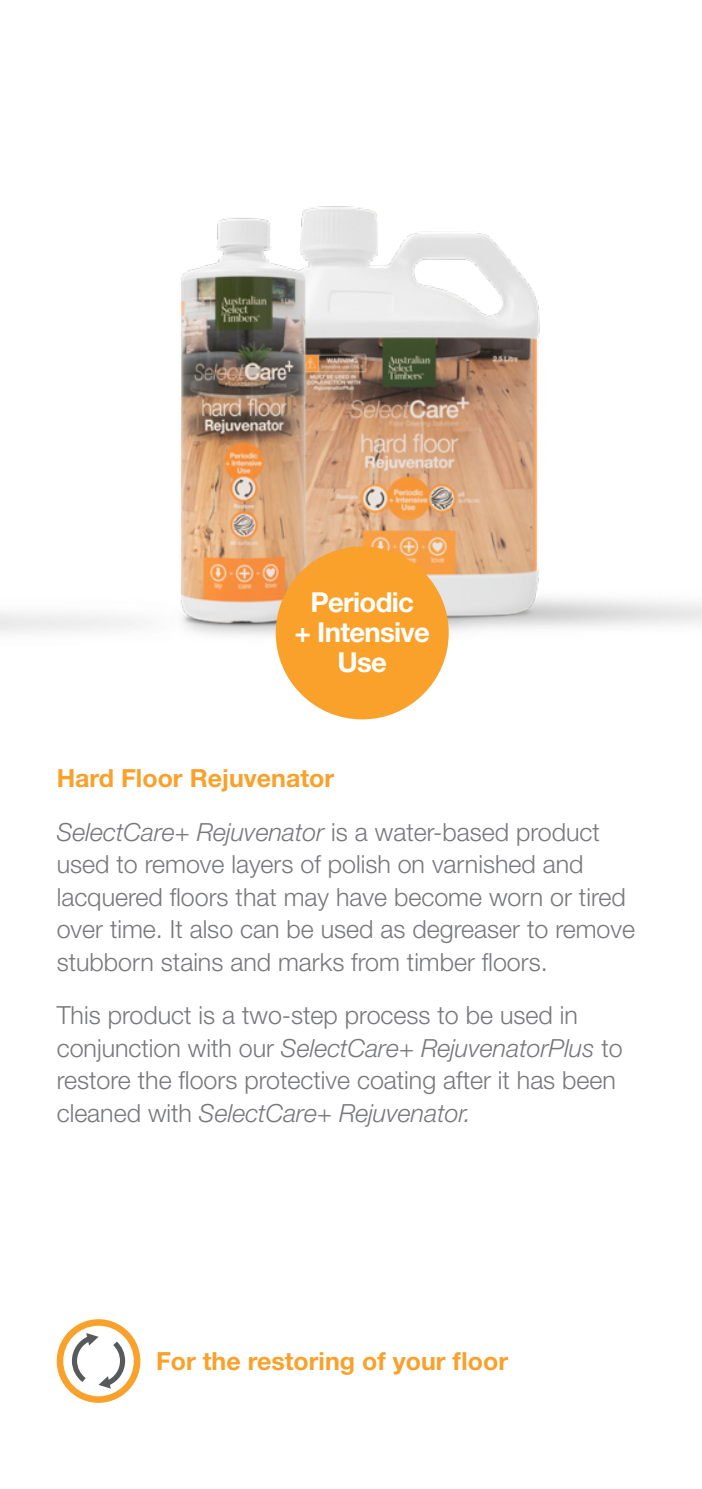
<style>
.page{position:relative;width:702px;height:1489px;background:#fff}
.page>*{position:absolute;margin:0;border:0;box-sizing:border-box;transform-origin:0 0}
.t1{font:700 27.5px/30px "Helvetica Neue LT Std";letter-spacing:-.025em;color:#fff;text-align:center}
.t2{font:300 25px/32.5px "Helvetica Neue LT Std";color:#77787b}
.t3{font:italic 300 25px/53.8px "Helvetica Neue LT Std";color:#77787b}
.t4{font:700 25px "Helvetica Neue LT Std";color:#f9a12a}
.s1{font-weight:700;font-style:normal;color:#f9a12a}
.s2{font-style:normal}
.s3{font-style:italic}
</style>
<div class="page">
<img style="left:152px;top:206px;width:550px;height:514px">
<div style="left:276px;top:546px;width:172px;height:173px;background:#f9a12a;border-radius:50%"></div>
<svg style="left:57px;top:1319px;width:83px;height:83px"></svg>
<p class="t1" style="left:294px;top:586px;width:137px">Periodic<br>+ Intensive<br>Use</p>
<p class="t3" style="left:57px;top:750px;width:544px"><span class="s1">Hard Floor Rejuvenator<br></span>SelectCare+ Rejuvenator <span class="s2">is a water-based product</span></p>
<p class="t2" style="left:57px;top:847px;width:579px">used to remove layers of polish on varnished and lacquered floors that may have become worn or tired over time. It also can be used as degreaser to remove stubborn stains and marks from timber floors.</p>
<p class="t2" style="left:57px;top:998px;width:567px">This product is a two-step process to be used in conjunction with our <span class="s3">SelectCare+ RejuvenatorPlus</span> to restore the floors protective coating after it has been cleaned with <span class="s3">SelectCare+ Rejuvenator.</span></p>
<p class="t4" style="left:156px;top:1345px;width:353px">For the restoring of your floor</p>
</div>
